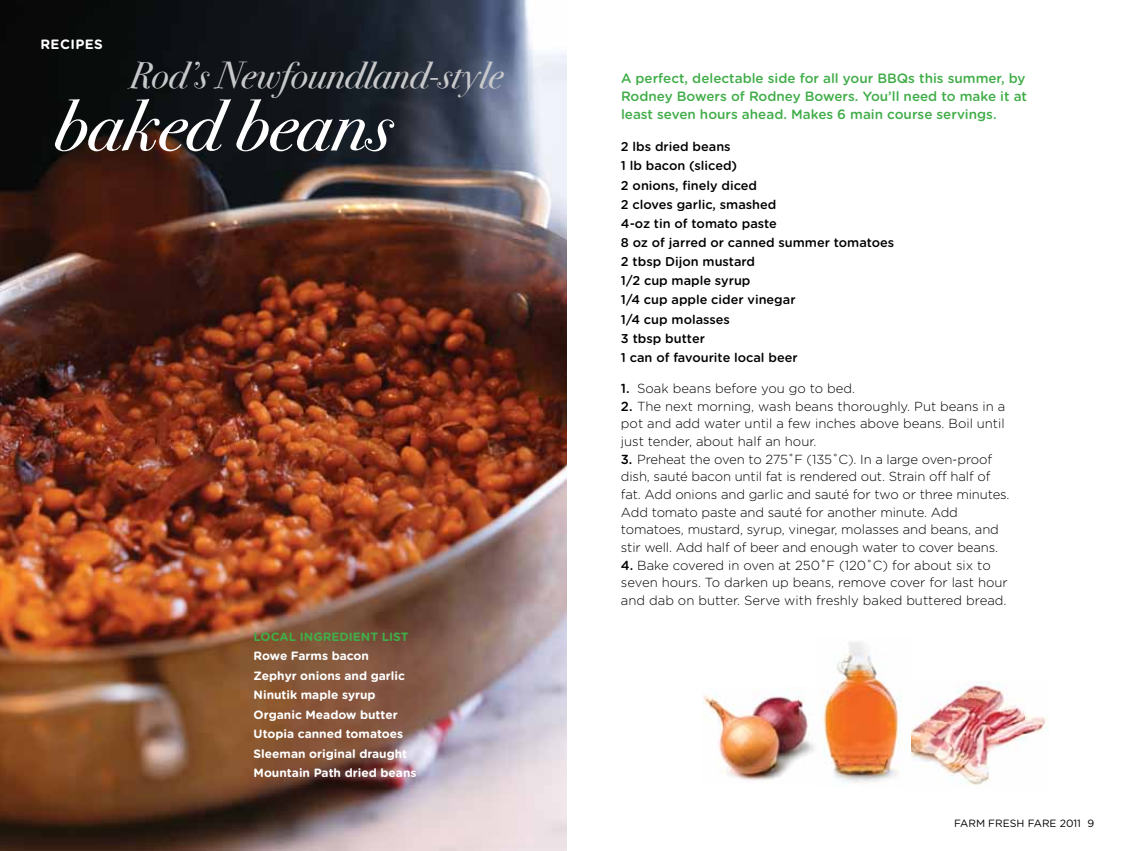
<style>
.page{position:relative;width:1134px;height:851px;background:#fff}
.page>*{position:absolute;margin:0;border:0;box-sizing:border-box;transform-origin:0 0}
.t1{font:72px "Bodoni Svty Two ITCTT Book Ita";color:#fff}
.t2{font:37.5px "Bodoni Svty Two ITCTT Book Ita";color:#c7c8ca}
.t3{font:500 13.5px/18px "Gotham Rounded";color:#41ad49}
.t4{font:700 13.5px "Gotham Rounded";color:#fff}
.t5{font:300 13.2px/17.7px "Gotham Rounded";letter-spacing:-.01em;color:#000}
.t6{font:500 12.75px/19.2px "Gotham Rounded";color:#000}
.t7{font:700 12px/19.5px "Gotham Rounded";color:#fff}
.t8{font:700 12px "Gotham Rounded";color:#41ad49}
.t9{font:10.5px "Gotham Rounded";letter-spacing:-.005em;color:#000}
.s1{font-weight:500}
</style>
<div class="page">
<img style="left:0;top:0;width:567px;height:850px">
<img style="left:911px;top:681px;width:137px;height:104px">
<img style="left:702px;top:689px;width:112px;height:92px">
<img style="left:823px;top:642px;width:79px;height:141px">
<p class="t4" style="left:40px;top:34px;width:10px">recipes</p>
<h2 class="t2" style="left:129px;top:43px;width:375px">Rod’s Newfoundland-style</h2>
<h1 class="t1" style="left:54px;top:63px;width:339px">baked beans</h1>
<p class="t8" style="left:254px;top:627px;width:156px">LOCAL INGREDIENT LIST</p>
<p class="t7" style="left:254px;top:646px;width:164px">Rowe Farms bacon<br>Zephyr onions and garlic<br>Ninutik maple syrup<br>Organic Meadow butter<br>Utopia canned tomatoes<br>Sleeman original draught<br>Mountain Path dried beans</p>
<p class="t3" style="left:621px;top:69px;width:408px">A perfect, delectable side for all your BBQs this summer, by<br>Rodney Bowers of Rodney Bowers. You’ll need to make it at least seven hours ahead. Makes 6 main course servings.</p>
<p class="t6" style="left:621px;top:136px;width:275px">2 lbs dried beans<br>1 lb bacon (sliced)<br>2 onions, finely diced<br>2 cloves garlic, smashed<br>4-oz tin of tomato paste<br>8 oz of jarred or canned summer tomatoes<br>2 tbsp Dijon mustard<br>1/2 cup maple syrup<br>1/4 cup apple cider vinegar<br>1/4 cup molasses<br>3 tbsp butter<br>1 can of favourite local beer</p>
<p class="t5" style="left:621px;top:379px;width:236px"><span class="s1">1.</span> Soak beans before you go to bed.</p>
<p class="t5" style="left:621px;top:396px;width:386px;text-align:justify"><span class="s1">2.</span> The next morning, wash beans thoroughly. Put beans in a pot and add water until a few inches above beans. Boil until just tender, about half an hour.</p>
<p class="t5" style="left:621px;top:449px;width:390px"><span class="s1">3.</span> Preheat the oven to 275˚F (135˚C). In a large oven-proof dish, sauté bacon until fat is rendered out. Strain off half of fat. Add onions and garlic and sauté for two or three minutes.<br>Add tomato paste and sauté for another minute. Add tomatoes, mustard, syrup, vinegar, molasses and beans, and stir well. Add half of beer and enough water to cover beans.</p>
<p class="t5" style="left:621px;top:555px;width:388px"><span class="s1">4.</span> Bake covered in oven at 250˚F (120˚C) for about six to seven hours. To darken up beans, remove cover for last hour and dab on butter. Serve with freshly baked buttered bread.</p>
<p class="t9" style="left:954px;top:815px;width:49px">FARM FRES</p>
<p class="t9" style="left:1017px;top:815px;width:26px">H FARE</p>
<p class="t9" style="left:1060px;top:815px;width:36px">2011 9</p>
</div>
